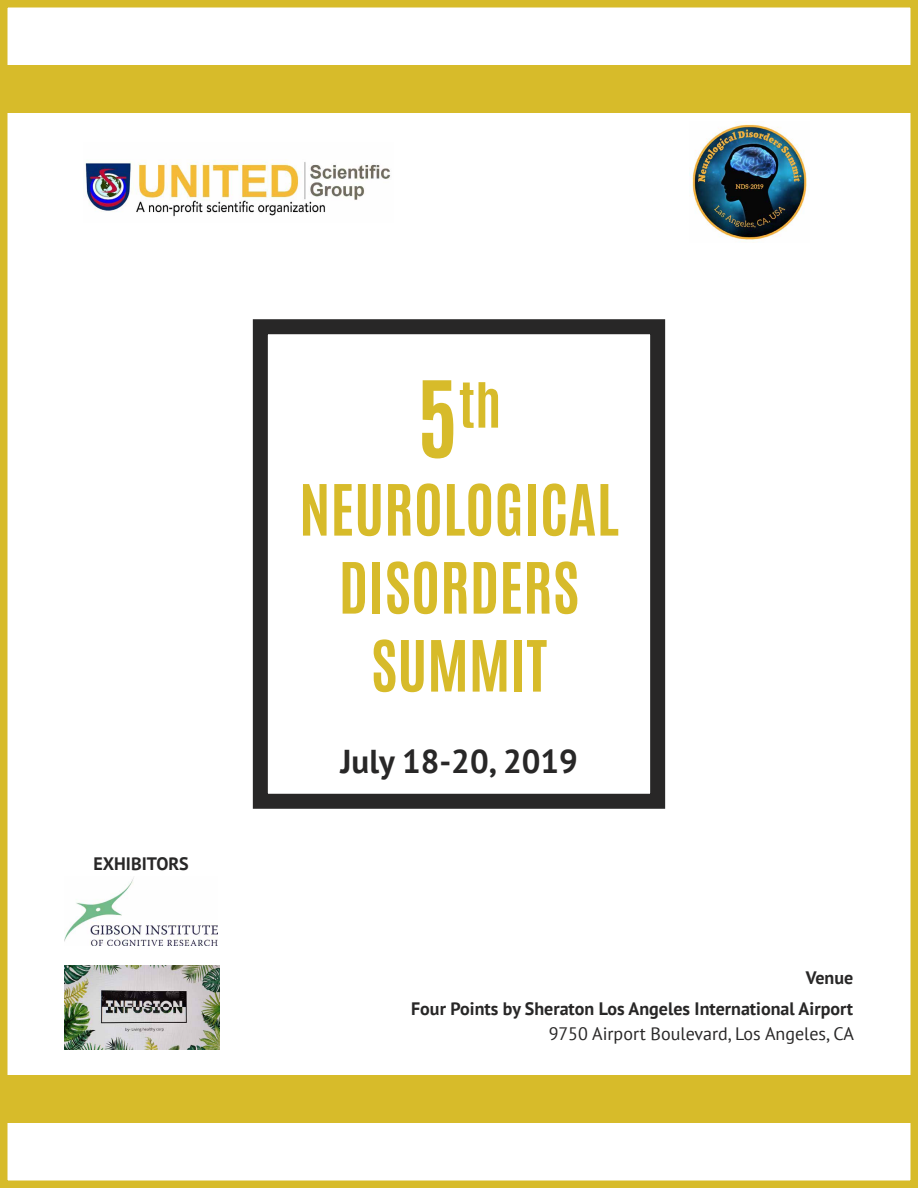
<style>
.page{position:relative;width:918px;height:1188px;background:#fff}
.page>*{position:absolute;margin:0;border:0;box-sizing:border-box;transform-origin:0 0}
.t1{font:700 60px/78px "Antonio";color:#d7bb2a;text-align:center}
.t2{font:700 52.5px "Antonio";color:#d7bb2a}
.t3{font:700 33px "PT Sans";color:#282727}
.t4{font:700 18px/31.3px "PT Sans";color:#282727;text-align:right}
.t5{font:18px "PT Sans";color:#282727}
.s1{font-size:90px}
</style>
<div class="page">
<div style="left:0;top:1076px;width:918px;height:47px;background:#d7bb2a"></div>
<div style="left:0;top:65px;width:918px;height:47px;background:#d7bb2a"></div>
<img style="left:84px;top:161px;width:307px;height:56px">
<img style="left:689px;top:124px;width:120px;height:119px">
<svg style="left:252px;top:319px;width:414px;height:490px"></svg>
<img style="left:65px;top:877px;width:153px;height:69px">
<img style="left:65px;top:965px;width:154px;height:84px">
<div style="left:0;top:0;width:918px;height:1188px;border:8px solid #d7bb2a"></div>
<p class="t4" style="left:93px;top:847px;width:97px">EXHIBITORS</p>
<h2 class="t2" style="left:417px;top:365px;width:86px"><span class="s1">5</span>th</h2>
<h1 class="t1" style="left:299px;top:472px;width:321px">NEUROLOGICAL<br>DISORDERS<br>SUMMIT</h1>
<h3 class="t3" style="left:341px;top:740px;width:239px">July 18-20, 2019</h3>
<p class="t4" style="left:411px;top:961px;width:444px">Venue<br>Four Points by Sheraton Los Angeles International Airport</p>
<p class="t5" style="left:549px;top:1022px;width:307px">9750 Airport Boulevard, Los Angeles, CA</p>
</div>
